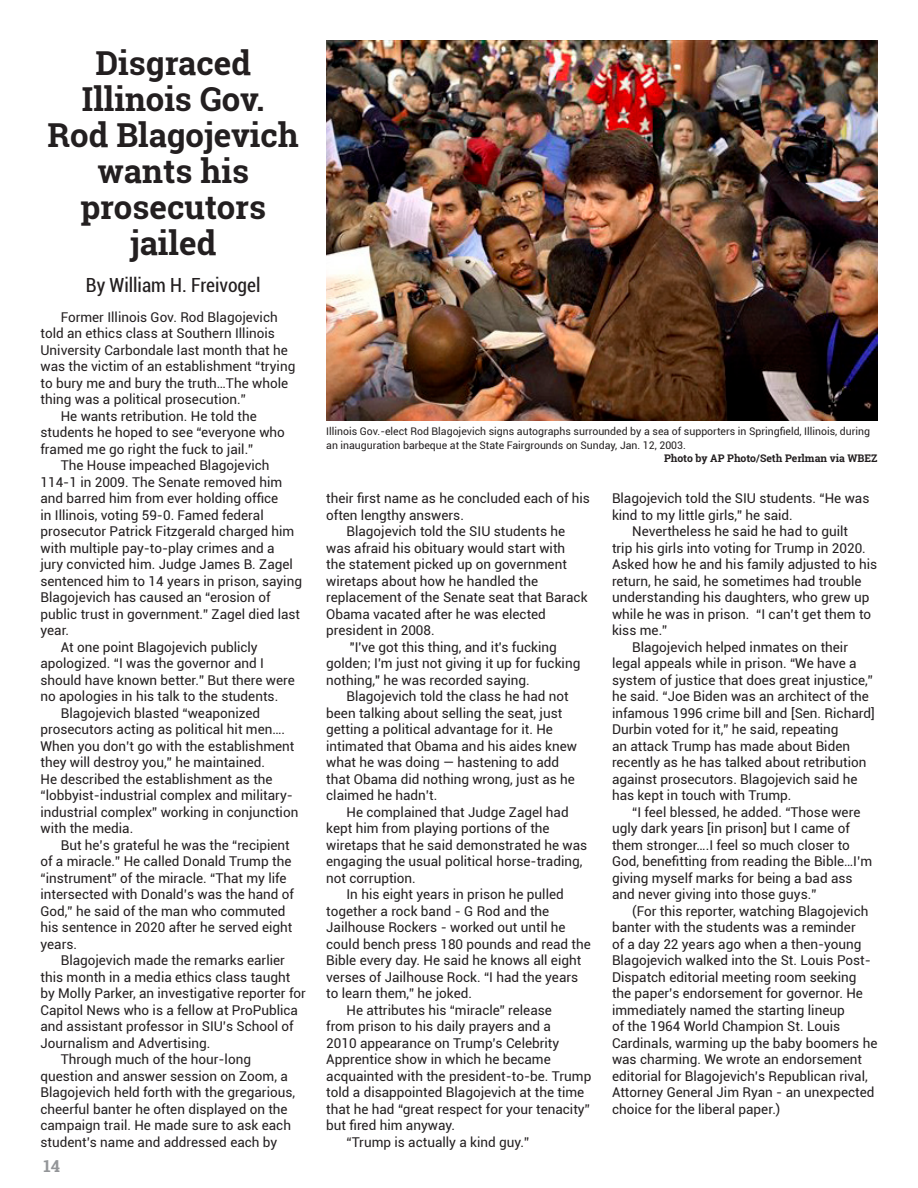
<style>
.page{position:relative;width:918px;height:1188px;background:#fff}
.page>*{position:absolute;margin:0;border:0;box-sizing:border-box;transform-origin:0 0}
.Headline{font:700 33px/36px "Roboto Slab";color:#231f20;text-align:center}
.Byline{font:condensed 19.5px "Roboto";color:#231f20}
.t1{font:700 16.5px "Roboto Slab";color:#939598}
.Body{font:13.5px/16.5px "Roboto";color:#231f20}
.Cutline{font:10.5px/13.5px "Roboto";color:#231f20}
.Cutline_credit{font:700 10.5px "Roboto Slab";color:#231f20}
</style>
<div class="page">
<img style="left:326px;top:40px;width:552px;height:380px">
<p class="Headline" style="left:48px;top:45px;width:253px">Disgraced<br>Illinois Gov.<br>Rod Blagojevich wants his prosecutors jailed</p>
<p class="Byline" style="left:86px;top:272px;width:176px">By William H. Freivogel</p>
<p class="Body" style="left:40px;top:308px;width:256px;text-indent:20px">Former Illinois Gov. Rod Blagojevich told an ethics class at Southern Illinois University Carbondale last month that he was the victim of an establishment “trying to bury me and bury the truth…The whole thing was a political prosecution.”</p>
<p class="Body" style="left:40px;top:407px;width:246px;text-indent:20px">He wants retribution. He told the students he hoped to see “everyone who framed me go right the fuck to jail.”</p>
<p class="Body" style="left:40px;top:457px;width:263px;text-indent:20px">The House impeached Blagojevich 114-1 in 2009. The Senate removed him and barred him from ever holding office<br>in Illinois, voting 59-0. Famed federal prosecutor Patrick Fitzgerald charged him with multiple pay-to-play crimes and a<br>jury convicted him. Judge James B. Zagel sentenced him to 14 years in prison, saying Blagojevich has caused an “erosion of public trust in government.” Zagel died last year.</p>
<p class="Body" style="left:40px;top:638px;width:256px;text-indent:20px">At one point Blagojevich publicly apologized. “I was the governor and I should have known better.” But there were no apologies in his talk to the students.</p>
<p class="Body" style="left:40px;top:704px;width:259px;text-indent:20px">Blagojevich blasted “weaponized prosecutors acting as political hit men….<br>When you don’t go with the establishment they will destroy you,” he maintained.<br>He described the establishment as the “lobbyist-industrial complex and military&shy;industrial complex” working in conjunction with the media.</p>
<p class="Body" style="left:40px;top:836px;width:255px;text-indent:20px">But he’s grateful he was the “recipient of a miracle.” He called Donald Trump the “instrument” of the miracle. “That my life intersected with Donald’s was the hand of God,” he said of the man who commuted his sentence in 2020 after he served eight years.</p>
<p class="Body" style="left:40px;top:952px;width:267px;text-indent:20px">Blagojevich made the remarks earlier this month in a media ethics class taught by Molly Parker, an investigative reporter for Capitol News who is a fellow at ProPublica and assistant professor in SIU’s School of Journalism and Advertising.</p>
<p class="Body" style="left:40px;top:1051px;width:256px;text-indent:20px">Through much of the hour-long question and answer session on Zoom, a Blagojevich held forth with the gregarious, cheerful banter he often displayed on the campaign trail. He made sure to ask each student’s name and addressed each by</p>
<p class="t1" style="left:44px;top:1155px;width:18px">14</p>
<p class="Cutline" style="left:326px;top:424px;width:545px">Illinois Gov.-elect Rod Blagojevich signs autographs surrounded by a sea of supporters in Springfield, Illinois, during an inauguration barbeque at the State Fairgrounds on Sunday, Jan. 12, 2003.</p>
<p class="Cutline_credit" style="left:664px;top:451px;width:215px">Photo by AP Photo/Seth Perlman via WBEZ</p>
<p class="Body" style="left:326px;top:490px;width:265px">their first name as he concluded each of his often lengthy answers.</p>
<p class="Body" style="left:326px;top:523px;width:263px;text-indent:20px">Blagojevich told the SIU students he was afraid his obituary would start with the statement picked up on government wiretaps about how he handled the replacement of the Senate seat that Barack Obama vacated after he was elected president in 2008.</p>
<p class="Body" style="left:326px;top:638px;width:256px;text-indent:24px">"I've got this thing, and it's fucking golden; I'm just not giving it up for fucking nothing," he was recorded saying.</p>
<p class="Body" style="left:326px;top:688px;width:252px;text-indent:20px">Blagojevich told the class he had not been talking about selling the seat, just getting a political advantage for it. He intimated that Obama and his aides knew what he was doing — hastening to add that Obama did nothing wrong, just as he claimed he hadn’t.</p>
<p class="Body" style="left:326px;top:803px;width:262px;text-indent:20px">He complained that Judge Zagel had kept him from playing portions of the wiretaps that he said demonstrated he was engaging the usual political horse-trading, not corruption.</p>
<p class="Body" style="left:326px;top:886px;width:266px;text-indent:20px">In his eight years in prison he pulled together a rock band - G Rod and the Jailhouse Rockers - worked out until he could bench press 180 pounds and read the Bible every day. He said he knows all eight verses of Jailhouse Rock. “I had the years to learn them,” he joked.</p>
<p class="Body" style="left:326px;top:1001px;width:267px;text-indent:20px">He attributes his “miracle” release<br>from prison to his daily prayers and a<br>2010 appearance on Trump’s Celebrity Apprentice show in which he became acquainted with the president-to-be. Trump told a disappointed Blagojevich at the time that he had “great respect for your tenacity” but fired him anyway.</p>
<p class="Body" style="left:346px;top:1133px;width:184px">“Trump is actually a kind guy.”</p>
<p class="Body" style="left:612px;top:490px;width:259px">Blagojevich told the SIU students. “He was kind to my little girls,” he said.</p>
<p class="Body" style="left:612px;top:523px;width:267px;text-indent:20px">Nevertheless he said he had to guilt<br>trip his girls into voting for Trump in 2020.<br>Asked how he and his family adjusted to his return, he said, he sometimes had trouble understanding his daughters, who grew up while he was in prison. “I can’t get them to kiss me.”</p>
<p class="Body" style="left:612px;top:638px;width:264px;text-indent:20px">Blagojevich helped inmates on their legal appeals while in prison. “We have a system of justice that does great injustice,” he said. “Joe Biden was an architect of the infamous 1996 crime bill and [Sen. Richard] Durbin voted for it,” he said, repeating<br>an attack Trump has made about Biden recently as he has talked about retribution against prosecutors. Blagojevich said he has kept in touch with Trump.</p>
<p class="Body" style="left:612px;top:803px;width:262px;text-indent:20px">“I feel blessed, he added. “Those were ugly dark years [in prison] but I came of them stronger….I feel so much closer to God, benefitting from reading the Bible…I’m giving myself marks for being a bad ass and never giving into those guys.”</p>
<p class="Body" style="left:612px;top:902px;width:267px;text-indent:20px">(For this reporter, watching Blagojevich banter with the students was a reminder<br>of a day 22 years ago when a then-young Blagojevich walked into the St. Louis Post-Dispatch editorial meeting room seeking the paper’s endorsement for governor. He immediately named the starting lineup<br>of the 1964 World Champion St. Louis Cardinals, warming up the baby boomers he was charming. We wrote an endorsement editorial for Blagojevich’s Republican rival, Attorney General Jim Ryan - an unexpected choice for the liberal paper.)</p>
</div>
